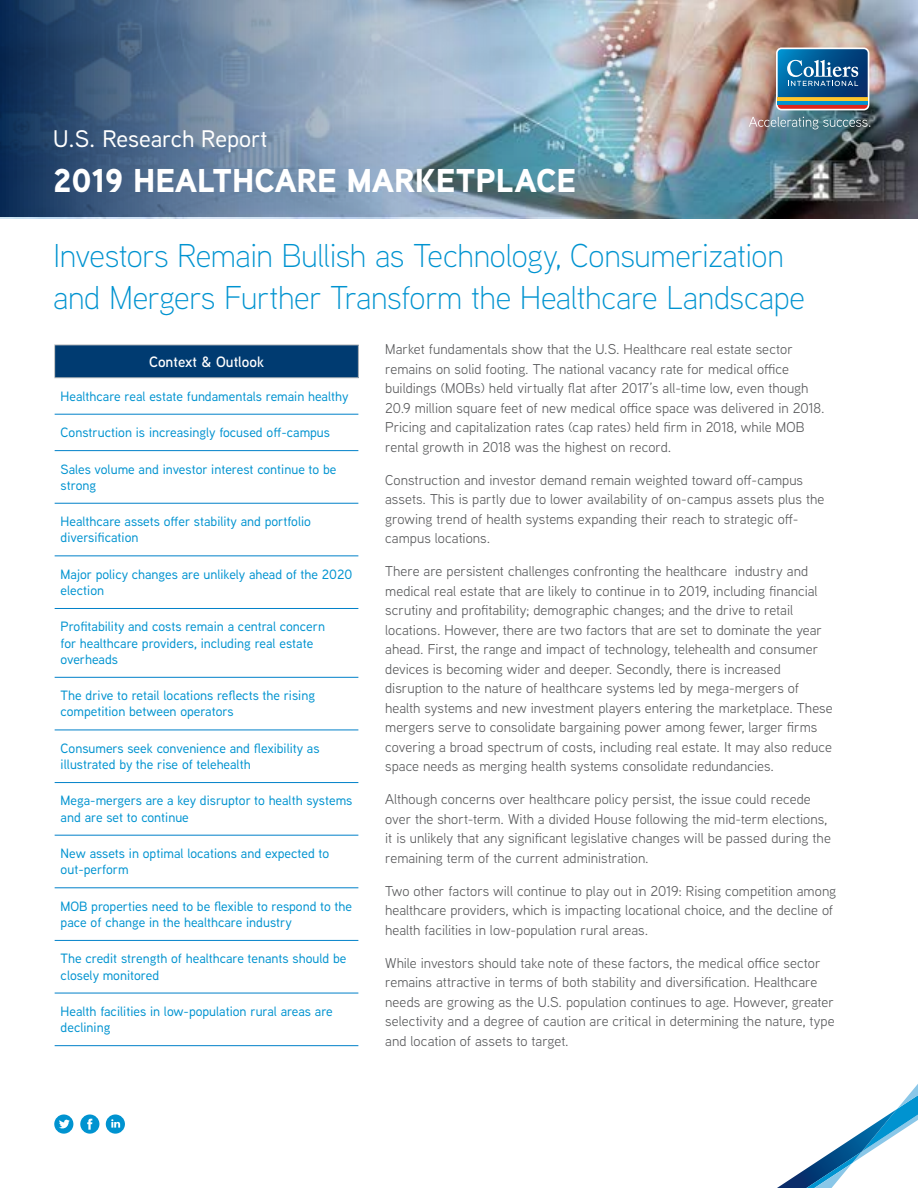
<style>
.page{position:relative;width:918px;height:1188px;background:#fff}
.page>*{position:absolute;margin:0;border:0;box-sizing:border-box;transform-origin:0 0}
.t1{font:300 33px/42px "Aaux Next";letter-spacing:-.01em;color:#0093d0}
.t2{font:900 33px "Aaux Next";color:#fff}
.t3{font:500 24px "Aaux Next";color:#fff}
.t4{font:600 15px "Aaux Next";color:#fff}
.t5{font:14.25px/19.5px "Aaux Next";color:#58595b}
.t6{font:500 13.5px/16.2px "Aaux Next";color:#0093d0}
</style>
<div class="page">
<img style="left:0;top:0;width:918px;height:217px">
<svg style="left:777px;top:1084px;width:141px;height:104px"></svg>
<svg style="left:80px;top:1114px;width:19px;height:20px"></svg>
<svg style="left:87px;top:1119px;width:5px;height:11px"></svg>
<div style="left:106px;top:1114px;width:19px;height:20px;background:#0093d0;border-radius:50%"></div>
<svg style="left:111px;top:1119px;width:9px;height:9px"></svg>
<svg style="left:54px;top:1114px;width:19px;height:20px"></svg>
<svg style="left:59px;top:1120px;width:11px;height:9px"></svg>
<svg style="left:749px;top:117px;width:121px;height:12px"></svg>
<svg style="left:776px;top:48px;width:93px;height:62px;background:#447495"></svg>
<div style="left:55px;top:345px;width:303px;height:33px;background:#003b71"></div>
<hr style="left:54px;top:345px;width:305px;height:1px;background:#bcbec0">
<hr style="left:54px;top:345px;width:1px;height:32px;background:#bcbec0">
<hr style="left:358px;top:345px;width:1px;height:32px;background:#bcbec0">
<hr style="left:54px;top:377px;width:305px;height:1px;background:#bcbec0">
<hr style="left:55px;top:414px;width:303px;height:1px;background:#0081c9">
<hr style="left:55px;top:450px;width:303px;height:1px;background:#0081c9">
<hr style="left:55px;top:503px;width:303px;height:1px;background:#0081c9">
<hr style="left:55px;top:556px;width:303px;height:1px;background:#0081c9">
<hr style="left:55px;top:608px;width:303px;height:1px;background:#0081c9">
<hr style="left:55px;top:677px;width:303px;height:1px;background:#0081c9">
<hr style="left:55px;top:730px;width:303px;height:1px;background:#0081c9">
<hr style="left:55px;top:782px;width:303px;height:1px;background:#0081c9">
<hr style="left:55px;top:835px;width:303px;height:1px;background:#0081c9">
<hr style="left:55px;top:888px;width:303px;height:1px;background:#0081c9">
<hr style="left:55px;top:940px;width:303px;height:1px;background:#0081c9">
<hr style="left:55px;top:993px;width:303px;height:1px;background:#0081c9">
<hr style="left:55px;top:1045px;width:303px;height:1px;background:#0081c9">
<h2 class="t3" style="left:53px;top:123px;width:216px">U.S. Research Report</h2>
<h1 class="t2" style="left:53px;top:157px;width:525px">2019 HEALTHCARE MARKETPLACE</h1>
<h1 class="t1" style="left:53px;top:233px;width:753px">Investors Remain Bullish as Technology, Consumerization and Mergers Further Transform the Healthcare Landscape</h1>
<p class="t5" style="left:385px;top:339px;width:441px">Market fundamentals show that the U.S. Healthcare real estate sector remains on solid footing. The national vacancy rate for medical office buildings (MOBs) held virtually flat after 2017’s all-time low, even though 20.9 million square feet of new medical office space was delivered in 2018.<br>Pricing and capitalization rates (cap rates) held firm in 2018, while MOB rental growth in 2018 was the highest on record.</p>
<p class="t5" style="left:385px;top:470px;width:441px">Construction and investor demand remain weighted toward off-campus assets. This is partly due to lower availability of on-campus assets plus the growing trend of health systems expanding their reach to strategic off&shy;campus locations.</p>
<p class="t5" style="left:385px;top:561px;width:449px">There are persistent challenges confronting the healthcare industry and medical real estate that are likely to continue in to 2019, including financial scrutiny and profitability; demographic changes; and the drive to retail locations. However, there are two factors that are set to dominate the year ahead. First, the range and impact of technology, telehealth and consumer devices is becoming wider and deeper. Secondly, there is increased disruption to the nature of healthcare systems led by mega-mergers of health systems and new investment players entering the marketplace. These mergers serve to consolidate bargaining power among fewer, larger firms covering a broad spectrum of costs, including real estate. It may also reduce space needs as merging health systems consolidate redundancies.</p>
<p class="t5" style="left:385px;top:789px;width:447px">Although concerns over healthcare policy persist, the issue could recede over the short-term. With a divided House following the mid-term elections, it is unlikely that any significant legislative changes will be passed during the remaining term of the current administration.</p>
<p class="t5" style="left:385px;top:881px;width:453px">Two other factors will continue to play out in 2019: Rising competition among healthcare providers, which is impacting locational choice, and the decline of health facilities in low-population rural areas.</p>
<p class="t5" style="left:385px;top:953px;width:451px">While investors should take note of these factors, the medical office sector remains attractive in terms of both stability and diversification. Healthcare needs are growing as the U.S. population continues to age. However, greater selectivity and a degree of caution are critical in determining the nature, type and location of assets to target.</p>
<p class="t4" style="left:149px;top:351px;width:116px">Context &amp; Outlook</p>
<p class="t6" style="left:61px;top:387px;width:289px">Healthcare real estate fundamentals remain healthy</p>
<p class="t6" style="left:61px;top:424px;width:271px">Construction is increasingly focused off-campus</p>
<p class="t6" style="left:61px;top:460px;width:277px">Sales volume and investor interest continue to be strong</p>
<p class="t6" style="left:61px;top:513px;width:252px">Healthcare assets offer stability and portfolio diversification</p>
<p class="t6" style="left:61px;top:566px;width:293px">Major policy changes are unlikely ahead of the 2020 election</p>
<p class="t6" style="left:61px;top:618px;width:266px">Profitability and costs remain a central concern for healthcare providers, including real estate overheads</p>
<p class="t6" style="left:61px;top:687px;width:256px">The drive to retail locations reflects the rising competition between operators</p>
<p class="t6" style="left:61px;top:740px;width:260px">Consumers seek convenience and flexibility as illustrated by the rise of telehealth</p>
<p class="t6" style="left:61px;top:792px;width:293px">Mega-mergers are a key disruptor to health systems and are set to continue</p>
<p class="t6" style="left:61px;top:845px;width:270px">New assets in optimal locations and expected to out-perform</p>
<p class="t6" style="left:61px;top:898px;width:293px">MOB properties need to be flexible to respond to the pace of change in the healthcare industry</p>
<p class="t6" style="left:61px;top:950px;width:287px">The credit strength of healthcare tenants should be closely monitored</p>
<p class="t6" style="left:61px;top:1003px;width:274px">Health facilities in low-population rural areas are declining</p>
</div>
